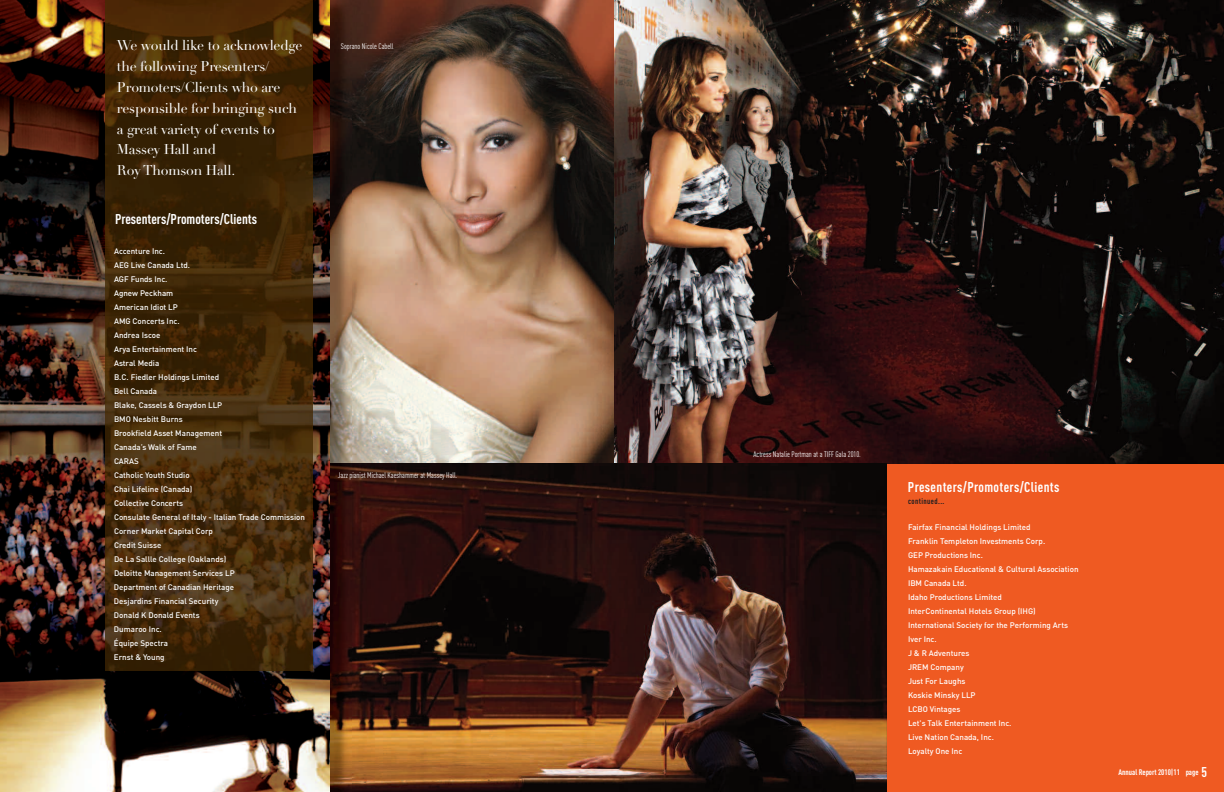
<style>
.page{position:relative;width:1224px;height:792px;background:#fff}
.page>*{position:absolute;margin:0;border:0;box-sizing:border-box;transform-origin:0 0}
.t1{font:14px/20.8px "Didot";letter-spacing:-.015em;color:#fff}
.t2{font:700 14px "DIN Cond";letter-spacing:.025em;color:#fff}
.t3{font:700 14px "DIN Cond";letter-spacing:.005em;color:#fff}
.t4{font:500 8px/14px "DIN";color:#fff}
.t5{font:8px "DIN Cond";color:#fff}
.t6{font:700 8px "DIN Cond";color:#fff}
.t7{font:700 8px "DIN Cond";letter-spacing:.05em;color:#231f20}
.s1{font-size:14px}
</style>
<div class="page">
<div style="left:610px;top:0;width:614px;height:792px;background:#ef5a22"></div>
<img style="left:614px;top:0;width:610px;height:464px">
<img style="left:351px;top:0;width:263px;height:464px">
<img style="left:351px;top:464px;width:535px;height:328px">
<img style="left:330px;top:0;width:21px;height:792px">
<img style="left:0;top:0;width:330px;height:792px">
<img style="left:105px;top:0;width:208px;height:670px">
<h1 class="t1" style="left:117px;top:35px;width:187px">We would like to acknowledge the following Presenters/<br>Promoters/Clients who are responsible for bringing such a great variety of events to<br>Massey Hall and<br>Roy Thomson Hall.</h1>
<h1 class="t3" style="left:115px;top:214px;width:144px">Presenters/Promoters/Clients</h1>
<p class="t4" style="left:114px;top:244px;width:193px">Accenture Inc.<br>AEG Live Canada Ltd.<br>AGF Funds Inc.<br>Agnew Peckham<br>American Idiot LP<br>AMG Concerts Inc.<br>Andrea Iscoe<br>Arya Entertainment Inc<br>Astral Media<br>B.C. Fiedler Holdings Limited<br>Bell Canada<br>Blake, Cassels &amp; Graydon LLP<br>BMO Nesbitt Burns<br>Brookfield Asset Management<br>Canada’s Walk of Fame<br>CARAS<br>Catholic Youth Studio<br>Chai Lifeline (Canada)<br>Collective Concerts<br>Consulate General of Italy - Italian Trade Commission<br>Corner Market Capital Corp<br>Credit Suisse<br>De La Sallle College (Oaklands)<br>Deloitte Management Services LP<br>Department of Canadian Heritage<br>Desjardins Financial Security<br>Donald K Donald Events<br>Dumaroo Inc.<br>Équipe Spectra<br>Ernst &amp; Young</p>
<p class="t5" style="left:341px;top:43px;width:54px">Soprano Nicole Cabell</p>
<p class="t5" style="left:338px;top:472px;width:121px">Jazz pianist Michael Kaeshammer at Massey Hall.</p>
<p class="t5" style="left:753px;top:451px;width:109px">Actress Natalie Portman at a TIFF Gala 2010.</p>
<h1 class="t2" style="left:908px;top:482px;width:153px">Presenters/Promoters/Clients</h1>
<p class="t7" style="left:908px;top:498px;width:38px">continued...</p>
<p class="t4" style="left:908px;top:520px;width:172px">Fairfax Financial Holdings Limited<br>Franklin Templeton Investments Corp.<br>GEP Productions Inc.<br>Hamazakain Educational &amp; Cultural Association<br>IBM Canada Ltd.<br>Idaho Productions Limited<br>InterContinental Hotels Group (IHG)<br>International Society for the Performing Arts<br>Iver Inc.<br>J &amp; R Adventures<br>JREM Company<br>Just For Laughs<br>Koskie Minsky LLP<br>LCBO Vintages<br>Let's Talk Entertainment Inc.<br>Live Nation Canada, Inc.<br>Loyalty One Inc</p>
<p class="t6" style="left:1119px;top:769px;width:90px">Annual Report 2010|11 page <span class="s1">5</span></p>
</div>
